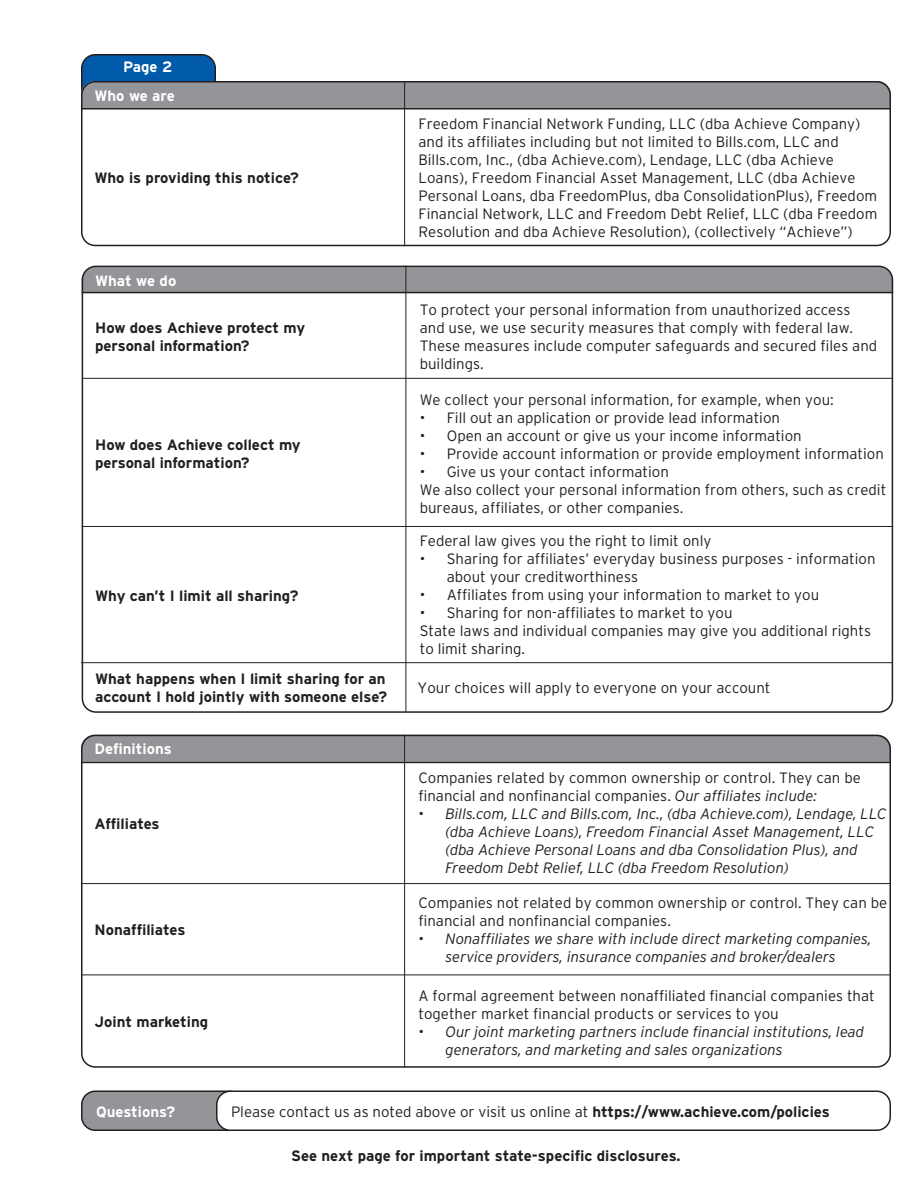
<style>
.page{position:relative;width:918px;height:1188px;background:#fff}
.page>*{position:absolute;margin:0;border:0;box-sizing:border-box;transform-origin:0 0}
.t1{font:300 15px/18px "Interstate";color:#231f20}
.t2{font:italic 300 15px/18px "Interstate";color:#231f20}
.t3{font:700 15px/18px "Interstate";color:#231f20}
.t4{font:700 15px "Interstate";color:#fff}
.s1{font-style:italic}
.s2{font-weight:700}
</style>
<div class="page">
<div style="left:81px;top:735px;width:810px;height:27px;background:#939598"></div>
<div style="left:81px;top:735px;width:810px;height:333px;border:2px solid #231f20;border-radius:14px"></div>
<hr style="left:404px;top:735px;width:1px;height:332px;background:#231f20">
<hr style="left:81px;top:762px;width:810px;height:1px;background:#231f20">
<hr style="left:81px;top:883px;width:810px;height:1px;background:#231f20">
<hr style="left:81px;top:975px;width:810px;height:1px;background:#231f20">
<svg style="left:81px;top:54px;width:810px;height:54px"></svg>
<div style="left:81px;top:81px;width:810px;height:165px;border:2px solid #231f20;border-radius:14px"></div>
<hr style="left:404px;top:81px;width:1px;height:165px;background:#231f20">
<hr style="left:81px;top:108px;width:810px;height:2px;background:#231f20">
<hr style="left:81px;top:662px;width:811px;height:1px;background:#231f20">
<div style="left:82px;top:267px;width:811px;height:25px;background:#939598"></div>
<div style="left:82px;top:266px;width:811px;height:447px;border:2px solid #231f20;border-radius:14px"></div>
<hr style="left:406px;top:266px;width:1px;height:446px;background:#231f20">
<hr style="left:82px;top:292px;width:811px;height:1px;background:#231f20">
<hr style="left:82px;top:378px;width:811px;height:1px;background:#231f20">
<hr style="left:82px;top:526px;width:811px;height:1px;background:#231f20">
<div style="left:82px;top:1091px;width:160px;height:39px;background:#939598;border-radius:14px"></div>
<div style="left:81px;top:1090px;width:162px;height:41px;border:2px solid #231f20;border-radius:14px"></div>
<div style="left:217px;top:1091px;width:673px;height:39px;background:#fff;border-radius:14px"></div>
<div style="left:216px;top:1090px;width:675px;height:41px;border:2px solid #231f20;border-radius:14px"></div>
<p class="t4" style="left:123px;top:58px;width:51px">Page 2</p>
<p class="t4" style="left:94px;top:87px;width:82px">Who we are</p>
<p class="t3" style="left:94px;top:169px;width:206px">Who is providing this notice?</p>
<p class="t4" style="left:95px;top:272px;width:83px">What we do</p>
<p class="t3" style="left:95px;top:318px;width:212px">How does Achieve protect my</p>
<p class="t3" style="left:95px;top:336px;width:156px">personal information?</p>
<p class="t3" style="left:95px;top:435px;width:207px">How does Achieve collect my</p>
<p class="t3" style="left:95px;top:453px;width:156px">personal information?</p>
<p class="t3" style="left:95px;top:587px;width:205px">Why can’t I limit all sharing?</p>
<p class="t3" style="left:95px;top:670px;width:294px">What happens when I limit sharing for an account I hold jointly with someone else?</p>
<p class="t4" style="left:94px;top:741px;width:79px">Definitions</p>
<p class="t3" style="left:94px;top:814px;width:67px">Affiliates</p>
<p class="t3" style="left:94px;top:921px;width:92px">Nonaffiliates</p>
<p class="t3" style="left:94px;top:1012px;width:115px">Joint marketing</p>
<p class="t1" style="left:418px;top:115px;width:460px">Freedom Financial Network Funding, LLC (dba Achieve Company) and its affiliates including but not limited to Bills.com, LLC and Bills.com, Inc., (dba Achieve.com), Lendage, LLC (dba Achieve Loans), Freedom Financial Asset Management, LLC (dba Achieve Personal Loans, dba FreedomPlus, dba ConsolidationPlus), Freedom Financial Network, LLC and Freedom Debt Relief, LLC (dba Freedom Resolution and dba Achieve Resolution), (collectively “Achieve”)</p>
<p class="t1" style="left:420px;top:301px;width:459px">To protect your personal information from unauthorized access and use, we use security measures that comply with federal law.<br>These measures include computer safeguards and secured files and buildings.</p>
<p class="t1" style="left:420px;top:391px;width:416px">We collect your personal information, for example, when you:</p>
<p class="t1" style="left:420px;top:409px;width:362px">• Fill out an application or provide lead information</p>
<p class="t1" style="left:420px;top:427px;width:383px">• Open an account or give us your income information</p>
<p class="t1" style="left:420px;top:445px;width:466px">• Provide account information or provide employment information</p>
<p class="t1" style="left:420px;top:463px;width:251px">• Give us your contact information</p>
<p class="t1" style="left:420px;top:481px;width:468px">We also collect your personal information from others, such as credit bureaus, affiliates, or other companies.</p>
<p class="t1" style="left:420px;top:532px;width:293px">Federal law gives you the right to limit only</p>
<p class="t1" style="left:447px;top:550px;width:430px;text-indent:-27px">• Sharing for affiliates’ everyday business purposes - information about your creditworthiness</p>
<p class="t1" style="left:420px;top:586px;width:401px">• Affiliates from using your information to market to you</p>
<p class="t1" style="left:420px;top:604px;width:314px">• Sharing for non-affiliates to market to you</p>
<p class="t1" style="left:420px;top:622px;width:453px">State laws and individual companies may give you additional rights to limit sharing.</p>
<p class="t1" style="left:418px;top:679px;width:354px">Your choices will apply to everyone on your account</p>
<p class="t1" style="left:418px;top:769px;width:444px">Companies related by common ownership or control. They can be financial and nonfinancial companies. <span class="s1">Our affiliates include:</span></p>
<p class="t2" style="left:446px;top:805px;width:443px;text-indent:-27px">• Bills.com, LLC and Bills.com, Inc., (dba Achieve.com), Lendage, LLC (dba Achieve Loans), Freedom Financial Asset Management, LLC (dba Achieve Personal Loans and dba Consolidation Plus), and Freedom Debt Relief, LLC (dba Freedom Resolution)</p>
<p class="t1" style="left:418px;top:894px;width:470px">Companies not related by common ownership or control. They can be financial and nonfinancial companies.</p>
<p class="t2" style="left:418px;top:930px;width:455px;text-align:center">• Nonaffiliates we share with include direct marketing companies, service providers, insurance companies and broker/dealers</p>
<p class="t1" style="left:418px;top:986px;width:458px">A formal agreement between nonaffiliated financial companies that together market financial products or services to you</p>
<p class="t2" style="left:446px;top:1022px;width:420px;text-indent:-27px">• Our joint marketing partners include financial institutions, lead generators, and marketing and sales organizations</p>
<p class="t4" style="left:96px;top:1103px;width:81px">Questions?</p>
<p class="t1" style="left:231px;top:1102px;width:600px">Please contact us as noted above or visit us online at <span class="s2">https://www.achieve.com/policies</span></p>
<p class="t3" style="left:291px;top:1147px;width:391px">See next page for important state-specific disclosures.</p>
</div>
